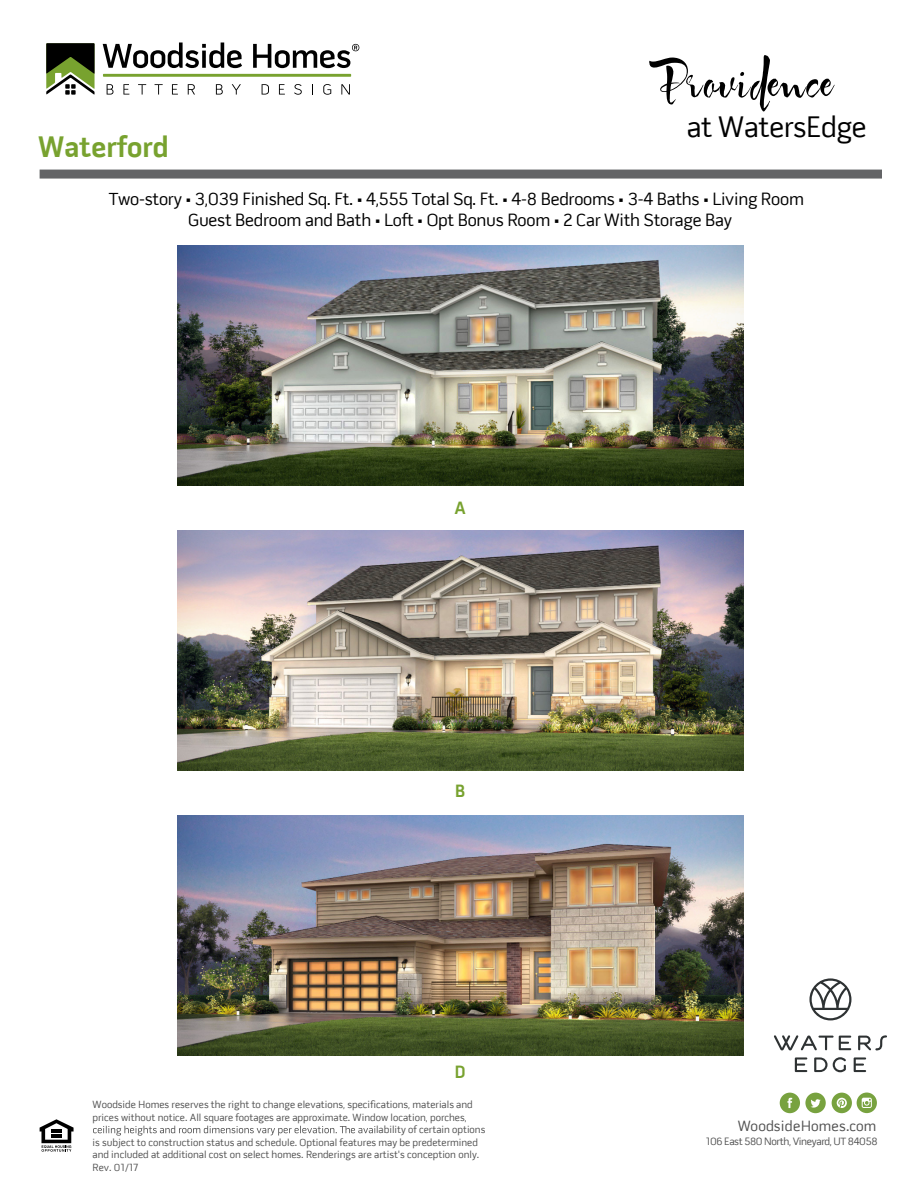
<style>
.page{position:relative;width:918px;height:1188px;background:#fff}
.page>*{position:absolute;margin:0;border:0;box-sizing:border-box;transform-origin:0 0}
.t1{font:75px "Despeinada";color:#000}
.t2{font:30px "Pill Gothic 600 mg";letter-spacing:-.015em;color:#000}
.t3{font:700 30px "Pill Gothic 600 mg";color:#78a22f}
.t4{font:18px/21.6px "Pill Gothic 600 mg";letter-spacing:-.015em;color:#000;text-align:center}
.t5{font:700 18px "Pill Gothic 600 mg";color:#78a22f}
.t6{font:15px "Pill Gothic 600 mg";letter-spacing:.02em;color:#515151}
.t7{font:10.8px "Pill Gothic 600 mg";letter-spacing:-.035em;color:#515151}
.t8{font:10.5px "Pill Gothic 600 mg";color:#515151}
</style>
<div class="page">
<div style="left:40px;top:170px;width:842px;height:9px;background:#636466"></div>
<hr style="left:103px;top:74px;width:248px;height:3px;background:#78a22f">
<svg style="left:46px;top:43px;width:49px;height:52px"></svg>
<svg style="left:103px;top:43px;width:139px;height:25px"></svg>
<svg style="left:107px;top:84px;width:6px;height:11px"></svg>
<svg style="left:123px;top:84px;width:6px;height:11px"></svg>
<svg style="left:138px;top:84px;width:8px;height:11px"></svg>
<svg style="left:155px;top:84px;width:8px;height:11px"></svg>
<svg style="left:172px;top:84px;width:6px;height:11px"></svg>
<svg style="left:188px;top:84px;width:7px;height:11px"></svg>
<svg style="left:216px;top:84px;width:7px;height:11px"></svg>
<svg style="left:232px;top:84px;width:9px;height:11px"></svg>
<svg style="left:262px;top:84px;width:7px;height:11px"></svg>
<svg style="left:279px;top:84px;width:6px;height:11px"></svg>
<svg style="left:294px;top:84px;width:8px;height:11px"></svg>
<svg style="left:323px;top:84px;width:8px;height:11px"></svg>
<svg style="left:341px;top:84px;width:9px;height:11px"></svg>
<svg style="left:253px;top:44px;width:106px;height:24px"></svg>
<svg style="left:809px;top:978px;width:42px;height:42px"></svg>
<svg style="left:774px;top:1035px;width:77px;height:15px"></svg>
<svg style="left:858px;top:1035px;width:29px;height:15px"></svg>
<svg style="left:795px;top:1057px;width:12px;height:15px"></svg>
<svg style="left:814px;top:1057px;width:32px;height:15px"></svg>
<svg style="left:854px;top:1057px;width:12px;height:15px"></svg>
<svg style="left:40px;top:1119px;width:34px;height:33px"></svg>
<hr style="left:51px;top:1129px;width:11px;height:4px;background:#000">
<hr style="left:51px;top:1134px;width:11px;height:4px;background:#000">
<svg style="left:93px;top:1126px;width:282px;height:10px"></svg>
<div style="left:780px;top:1093px;width:20px;height:20px;background:#78a23f;border-radius:50%"></div>
<svg style="left:787px;top:1098px;width:5px;height:10px"></svg>
<div style="left:805px;top:1093px;width:21px;height:20px;background:#78a23f;border-radius:50%"></div>
<svg style="left:811px;top:1099px;width:10px;height:9px"></svg>
<div style="left:832px;top:1093px;width:20px;height:20px;background:#78a23f;border-radius:50%"></div>
<svg style="left:837px;top:1098px;width:10px;height:10px"></svg>
<div style="left:857px;top:1093px;width:20px;height:20px;background:#78a23f;border-radius:50%"></div>
<svg style="left:862px;top:1098px;width:10px;height:10px"></svg>
<img style="left:177px;top:245px;width:567px;height:240px">
<img style="left:177px;top:530px;width:567px;height:240px">
<img style="left:177px;top:816px;width:567px;height:240px">
<h2 class="t3" style="left:38px;top:128px;width:132px">Waterford</h2>
<h1 class="t1" style="left:653px;top:44px;width:182px">Providence</h1>
<h2 class="t2" style="left:687px;top:109px;width:181px">at WatersEdge</h2>
<h3 class="t4" style="left:109px;top:188px;width:697px">Two-story • 3,039 Finished Sq. Ft. • 4,555 Total Sq. Ft. • 4-8 Bedrooms • 3-4 Baths • Living Room<br>Guest Bedroom and Bath • Loft • Opt Bonus Room • 2 Car With Storage Bay</h3>
<h3 class="t5" style="left:454px;top:496px;width:13px">A</h3>
<h3 class="t5" style="left:455px;top:780px;width:12px">B</h3>
<h3 class="t5" style="left:455px;top:1060px;width:12px">D</h3>
<p class="t8" style="left:93px;top:1098px;width:382px">Woodside Homes reserves the right to change elevations, specifications, materials and</p>
<p class="t8" style="left:93px;top:1111px;width:376px">prices without notice. All square footages are approximate. Window location, porches,</p>
<p class="t8" style="left:376px;top:1123px;width:111px">lability of certain options</p>
<p class="t8" style="left:93px;top:1136px;width:387px">is subject to construction status and schedule. Optional features may be predetermined</p>
<p class="t8" style="left:93px;top:1149px;width:388px">and included at additional cost on select homes. Renderings are artist's conception only.</p>
<p class="t8" style="left:93px;top:1161px;width:47px">Rev. 01/17</p>
<h3 class="t6" style="left:738px;top:1117px;width:140px">WoodsideHomes.com</h3>
<p class="t7" style="left:706px;top:1135px;width:173px">106 East 580 North, Vineyard, UT 84058</p>
</div>
